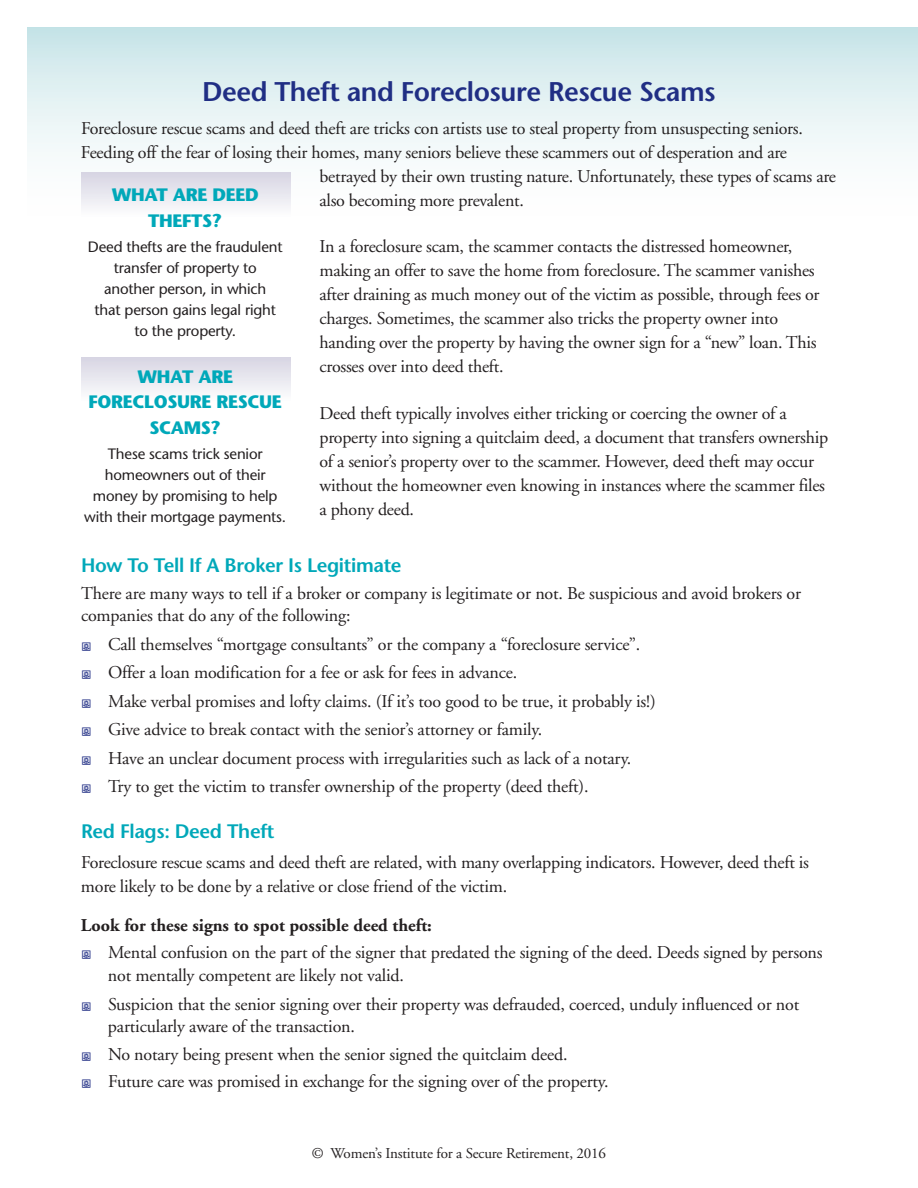
<style>
.page{position:relative;width:918px;height:1188px;background:#fff}
.page>*{position:absolute;margin:0;border:0;box-sizing:border-box;transform-origin:0 0}
.t1{font:600 27px "Stone Sans";letter-spacing:-.015em;color:#202e84}
.t2{font:600 19.5px "Stone Sans";letter-spacing:-.015em;color:#00a8b9}
.t3{font:18px/24px "Adobe Garamond";letter-spacing:-.015em;color:#231f20}
.t4{font:700 18px/25.5px "Stone Sans";letter-spacing:-.02em;color:#00a8b9;text-align:center}
.t5{font:15px/21px "Stone Sans";letter-spacing:-.01em;color:#231f20;text-align:center}
.t6{font:15px "Adobe Garamond";letter-spacing:-.01em;color:#231f20}
.s1{font-family:"Botanical";font-size:10.5px;color:#202e84}
.s2{font-weight:700}
</style>
<div class="page">
<div style="left:27px;top:27px;width:891px;height:191px;background:linear-gradient(to bottom,#cbe6e9,#fff)"></div>
<div style="left:81px;top:173px;width:209px;height:43px;background:linear-gradient(to bottom,#d7d5e3,#fcfdfd)"></div>
<div style="left:81px;top:357px;width:209px;height:44px;background:linear-gradient(to bottom,#d7d4e2,#fcfcfd)"></div>
<h1 class="t1" style="left:202px;top:81px;width:515px">Deed Theft and Foreclosure Rescue Scams</h1>
<p class="t3" style="left:81px;top:118px;width:723px">Foreclosure rescue scams and deed theft are tricks con artists use to steal property from unsuspecting seniors.</p>
<p class="t3" style="left:81px;top:142px;width:708px">Feeding off the fear of losing their homes, many seniors believe these scammers out of desperation and are</p>
<p class="t3" style="left:320px;top:166px;width:518px">betrayed by their own trusting nature. Unfortunately, these types of scams are</p>
<p class="t3" style="left:320px;top:190px;width:206px">also becoming more prevalent.</p>
<p class="t3" style="left:320px;top:236px;width:502px">In a foreclosure scam, the scammer contacts the distressed homeowner, making an offer to save the home from foreclosure. The scammer vanishes after draining as much money out of the victim as possible, through fees or charges. Sometimes, the scammer also tricks the property owner into handing over the property by having the owner sign for a “new” loan. This crosses over into deed theft.</p>
<p class="t3" style="left:320px;top:403px;width:510px">Deed theft typically involves either tricking or coercing the owner of a property into signing a quitclaim deed, a document that transfers ownership of a senior’s property over to the scammer. However, deed theft may occur without the homeowner even knowing in instances where the scammer files a phony deed.</p>
<p class="t2" style="left:81px;top:557px;width:322px">How To Tell If A Broker Is Legitimate</p>
<p class="t3" style="left:81px;top:584px;width:722px;line-height:21.8px">There are many ways to tell if a broker or company is legitimate or not. Be suspicious and avoid brokers or companies that do any of the following:</p>
<p class="t3" style="left:81px;top:631px;width:576px;line-height:28.5px"><span class="s1">M</span> Call themselves “mortgage consultants” or the company a “foreclosure service”.<br><span class="s1">M</span> Offer a loan modification for a fee or ask for fees in advance.<br><span class="s1">M</span> Make verbal promises and lofty claims. (If it’s too good to be true, it probably is!)<br><span class="s1">M</span> Give advice to break contact with the senior’s attorney or family.<br><span class="s1">M</span> Have an unclear document process with irregularities such as lack of a notary.<br><span class="s1">M</span> Try to get the victim to transfer ownership of the property (deed theft).</p>
<p class="t2" style="left:81px;top:824px;width:195px">Red Flags: Deed Theft</p>
<p class="t3" style="left:81px;top:852px;width:730px">Foreclosure rescue scams and deed theft are related, with many overlapping indicators. However, deed theft is more likely to be done by a relative or close friend of the victim.</p>
<p class="t3" style="left:81px;top:914px;width:743px;line-height:27px"><span class="s2">Look for these signs to spot possible deed theft:<br></span><span class="s1">M</span> Mental confusion on the part of the signer that predated the signing of the deed. Deeds signed by persons</p>
<p class="t3" style="left:81px;top:962px;width:720px;line-height:29px;text-indent:27px">not mentally competent are likely not valid.<br><span class="s1">M</span> Suspicion that the senior signing over their property was defrauded, coerced, unduly influenced or not</p>
<p class="t3" style="left:81px;top:1014px;width:529px;line-height:27.5px;text-indent:27px">particularly aware of the transaction.<br><span class="s1">M</span> No notary being present when the senior signed the quitclaim deed.<br><span class="s1">M</span> Future care was promised in exchange for the signing over of the property.</p>
<p class="t4" style="left:112px;top:184px;width:149px">WHAT ARE DEED<br>THEFTS?</p>
<p class="t5" style="left:88px;top:238px;width:196px">Deed thefts are the fraudulent transfer of property to another person, in which<br>that person gains legal right to the property.</p>
<p class="t4" style="left:89px;top:365px;width:195px">WHAT ARE<br>FORECLOSURE RESCUE<br>SCAMS?</p>
<p class="t5" style="left:84px;top:445px;width:203px">These scams trick senior homeowners out of their money by promising to help with their mortgage payments.</p>
<p class="t6" style="left:312px;top:1148px;width:296px">© Women’s Institute for a Secure Retirement, 2016</p>
</div>
